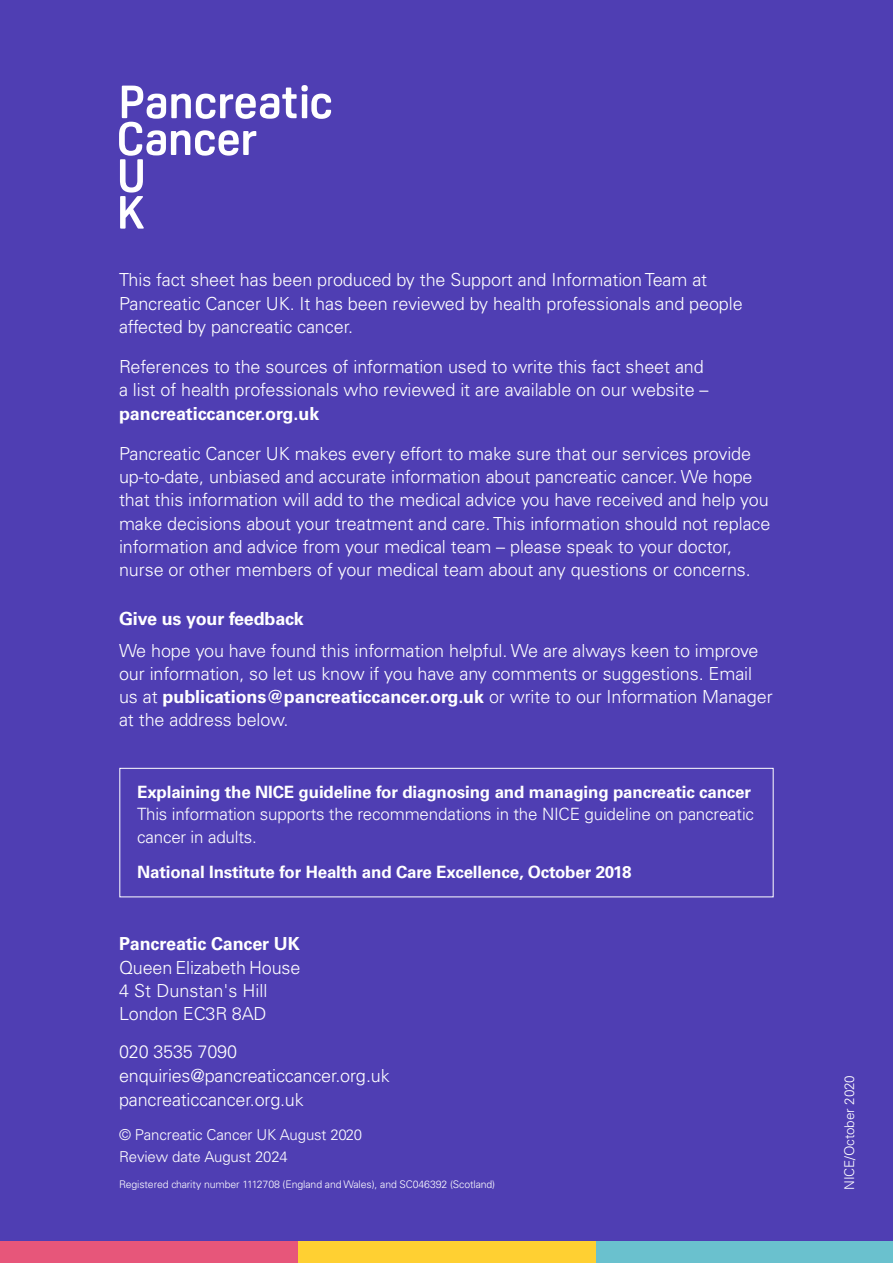
<style>
.page{position:relative;width:893px;height:1263px;background:#4f3eb3}
.page>*{position:absolute;margin:0;border:0;box-sizing:border-box;transform-origin:0 0}
.t1{font:300 18px/23.2px "Univers LT Std";letter-spacing:-.005em;color:#fff}
.t2{font:700 18px "Univers LT Std";letter-spacing:-.01em;color:#fff}
.t3{font:700 16.95px "Univers LT Std";letter-spacing:-.01em;color:#fff}
.t4{font:300 16.95px/22.5px "Univers LT Std";letter-spacing:-.01em;color:#fff}
.t5{font:300 15px/21.6px "Univers LT Std";letter-spacing:-.01em;color:#fff}
.t6{font:300 13.5px "Univers LT Std";letter-spacing:-.01em;color:#fff}
.t7{font:300 10.5px "Univers LT Std";letter-spacing:-.01em;color:#fff}
.s1{font-weight:700}
</style>
<div class="page">
<svg style="left:119px;top:85px;width:212px;height:144px"></svg>
<div style="left:595px;top:1242px;width:298px;height:21px;background:#6ac1ce"></div>
<div style="left:298px;top:1242px;width:297px;height:21px;background:#ffd032"></div>
<div style="left:0;top:1242px;width:298px;height:21px;background:#e7567a"></div>
<div style="left:119px;top:768px;width:654px;height:129px;border:1px solid #fff"></div>
<p class="t1" style="left:119px;top:268px;width:625px">This fact sheet has been produced by the Support and Information Team at<br>Pancreatic Cancer UK. It has been reviewed by health professionals and people affected by pancreatic cancer.</p>
<p class="t1" style="left:119px;top:355px;width:591px">References to the sources of information used to write this fact sheet and a list of health professionals who reviewed it are available on our website –</p>
<p class="t2" style="left:119px;top:403px;width:202px">pancreaticcancer.org.uk</p>
<p class="t1" style="left:119px;top:442px;width:653px">Pancreatic Cancer UK makes every effort to make sure that our services provide up-to-date, unbiased and accurate information about pancreatic cancer. We hope that this information will add to the medical advice you have received and help you make decisions about your treatment and care. This information should not replace information and advice from your medical team – please speak to your doctor, nurse or other members of your medical team about any questions or concerns.</p>
<p class="t2" style="left:119px;top:608px;width:186px">Give us your feedback</p>
<p class="t1" style="left:119px;top:639px;width:655px">We hope you have found this information helpful. We are always keen to improve our information, so let us know if you have any comments or suggestions. Email us at <span class="s1">publications@pancreaticcancer.org.uk</span> or write to our Information Manager at the address below.</p>
<p class="t3" style="left:137px;top:782px;width:615px">Explaining the NICE guideline for diagnosing and managing pancreatic cancer</p>
<p class="t4" style="left:137px;top:803px;width:618px">This information supports the recommendations in the NICE guideline on pancreatic cancer in adults.</p>
<p class="t3" style="left:137px;top:862px;width:496px">National Institute for Health and Care Excellence, October 2018</p>
<p class="t2" style="left:119px;top:933px;width:182px">Pancreatic Cancer UK</p>
<p class="t1" style="left:119px;top:956px;width:183px">Queen Elizabeth House<br>4 St Dunstan's Hill<br>London EC3R 8AD</p>
<p class="t1" style="left:119px;top:1040px;width:272px;line-height:24px">020 3535 7090 enquiries@pancreaticcancer.org.uk pancreaticcancer.org.uk</p>
<p class="t5" style="left:119px;top:1124px;width:245px">© Pancreatic Cancer UK August 2020<br>Review date August 2024</p>
<p class="t7" style="left:119px;top:1178px;width:378px">Registered charity number 1112708 (England and Wales), and SC046392 (Scotland)</p>
<p class="t6" style="left:841px;top:1190px;width:116px;rotate:-90deg">NICE/October 2020</p>
</div>
